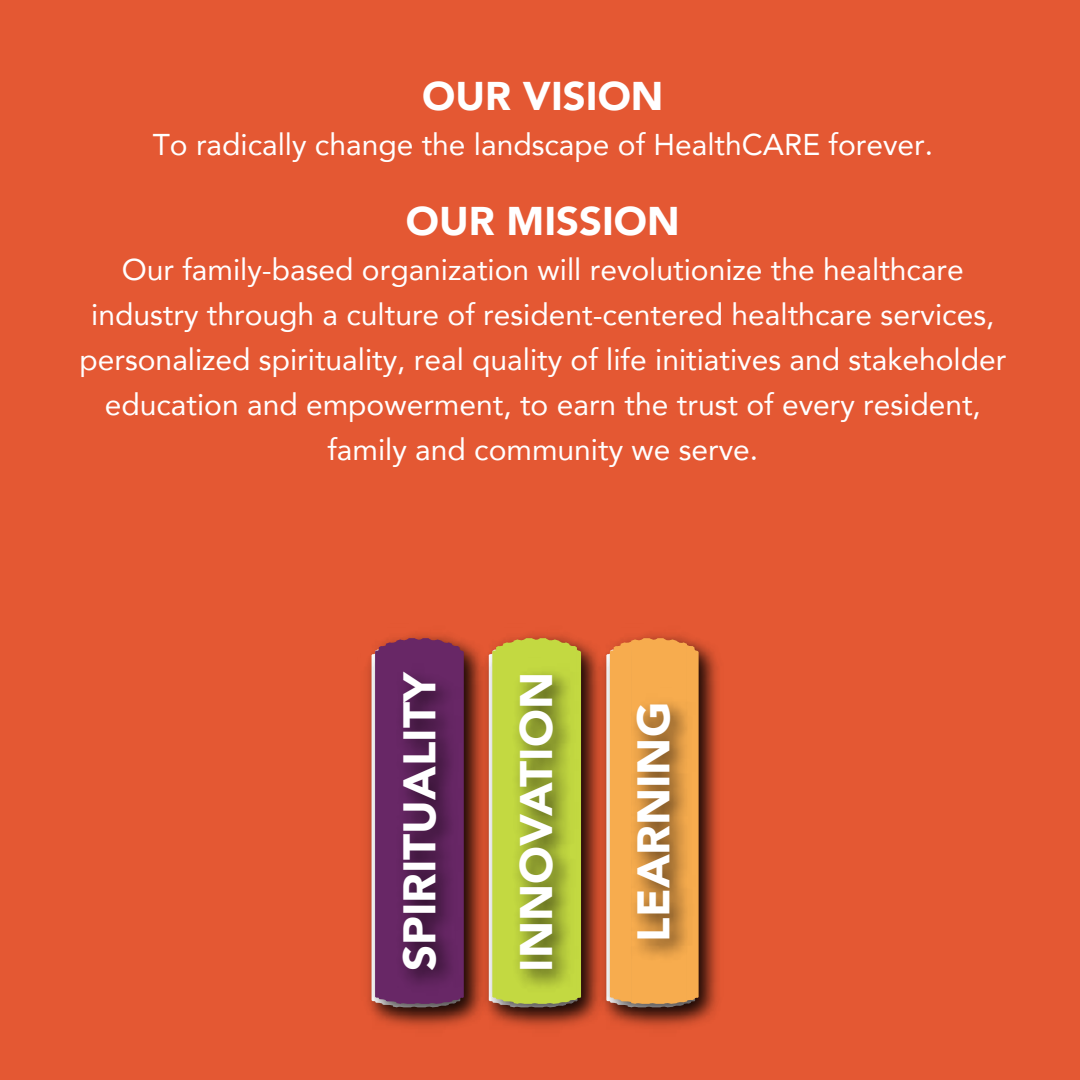
<style>
.page{position:relative;width:1080px;height:1080px;background:#e45833}
.page>*{position:absolute;margin:0;border:0;box-sizing:border-box;transform-origin:0 0}
.t1{font:900 45.5px "Avenir";color:#fff}
.t2{font:900 40px "Avenir";color:#fff}
.t3{font:30px/45px "Avenir";color:#fff;text-align:center}
</style>
<div class="page">
<img style="left:610px;top:634px;width:108px;height:394px">
<svg style="left:610px;top:638px;width:89px;height:369px;background:#eea44d"></svg>
<img style="left:367px;top:634px;width:111px;height:394px">
<svg style="left:372px;top:638px;width:92px;height:369px;background:#885179"></svg>
<img style="left:478px;top:634px;width:132px;height:394px">
<svg style="left:489px;top:638px;width:92px;height:369px;background:#c5c862"></svg>
<img style="left:382px;top:657px;width:103px;height:343px">
<img style="left:499px;top:658px;width:103px;height:343px">
<img style="left:616px;top:688px;width:102px;height:283px">
<h2 class="t2" style="left:422px;top:62px;width:243px">OUR VISION</h2>
<p class="t3" style="left:153px;top:121px;width:782px">To radically change the landscape of HealthCARE forever.</p>
<h2 class="t2" style="left:406px;top:187px;width:275px">OUR MISSION</h2>
<p class="t3" style="left:79px;top:246px;width:928px">Our family-based organization will revolutionize the healthcare industry through a culture of resident-centered healthcare services, personalized spirituality, real quality of life initiatives and stakeholder education and empowerment, to earn the trust of every resident, family and community we serve.</p>
<h1 class="t1" style="left:381px;top:971px;width:302px;rotate:-90deg">SPIRITUALITY</h1>
<h1 class="t1" style="left:497px;top:972px;width:301px;rotate:-90deg">INNOVATION</h1>
<h1 class="t1" style="left:615px;top:942px;width:241px;rotate:-90deg">LEARNING</h1>
</div>
